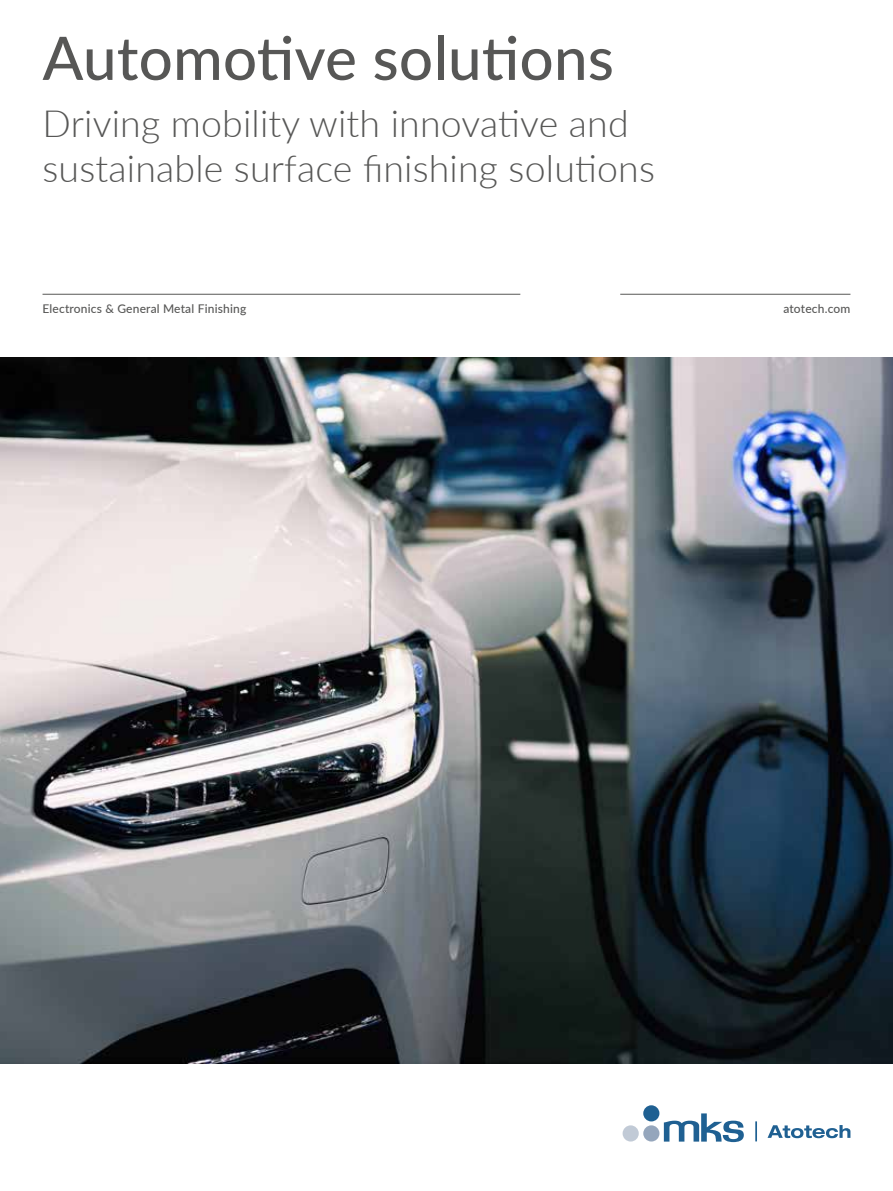
<style>
.page{position:relative;width:893px;height:1191px;background:#fff}
.page>*{position:absolute;margin:0;border:0;box-sizing:border-box;transform-origin:0 0}
.t1{font:500 60px "Lato";letter-spacing:.005em;color:#575756}
.t2{font:300 37.5px/45px "Lato";letter-spacing:.005em;color:#575756}
.t3{font:500 12px "Lato";letter-spacing:.015em;color:#575756}
</style>
<div class="page">
<svg style="left:767px;top:1125px;width:83px;height:13px"></svg>
<div style="left:643px;top:1105px;width:16px;height:16px;background:#1f6092;border-radius:50%"></div>
<div style="left:643px;top:1125px;width:16px;height:16px;background:#95a6bc;border-radius:50%"></div>
<div style="left:623px;top:1125px;width:16px;height:16px;background:#c1cad6;border-radius:50%"></div>
<svg style="left:664px;top:1113px;width:80px;height:29px"></svg>
<hr style="left:755px;top:1121px;width:2px;height:20px;background:#1f6092">
<hr style="left:620px;top:294px;width:230px;height:1px;background:#575756">
<hr style="left:43px;top:294px;width:477px;height:1px;background:#575756">
<img style="left:0;top:357px;width:893px;height:706px">
<h1 class="t1" style="left:43px;top:15px;width:573px">Automotive solutions</h1>
<p class="t2" style="left:43px;top:100px;width:614px">Driving mobility with innovative and sustainable surface finishing solutions</p>
<p class="t3" style="left:43px;top:300px;width:205px">Electronics &amp; General Metal Finishing</p>
<p class="t3" style="left:783px;top:300px;width:69px">atotech.com</p>
</div>
